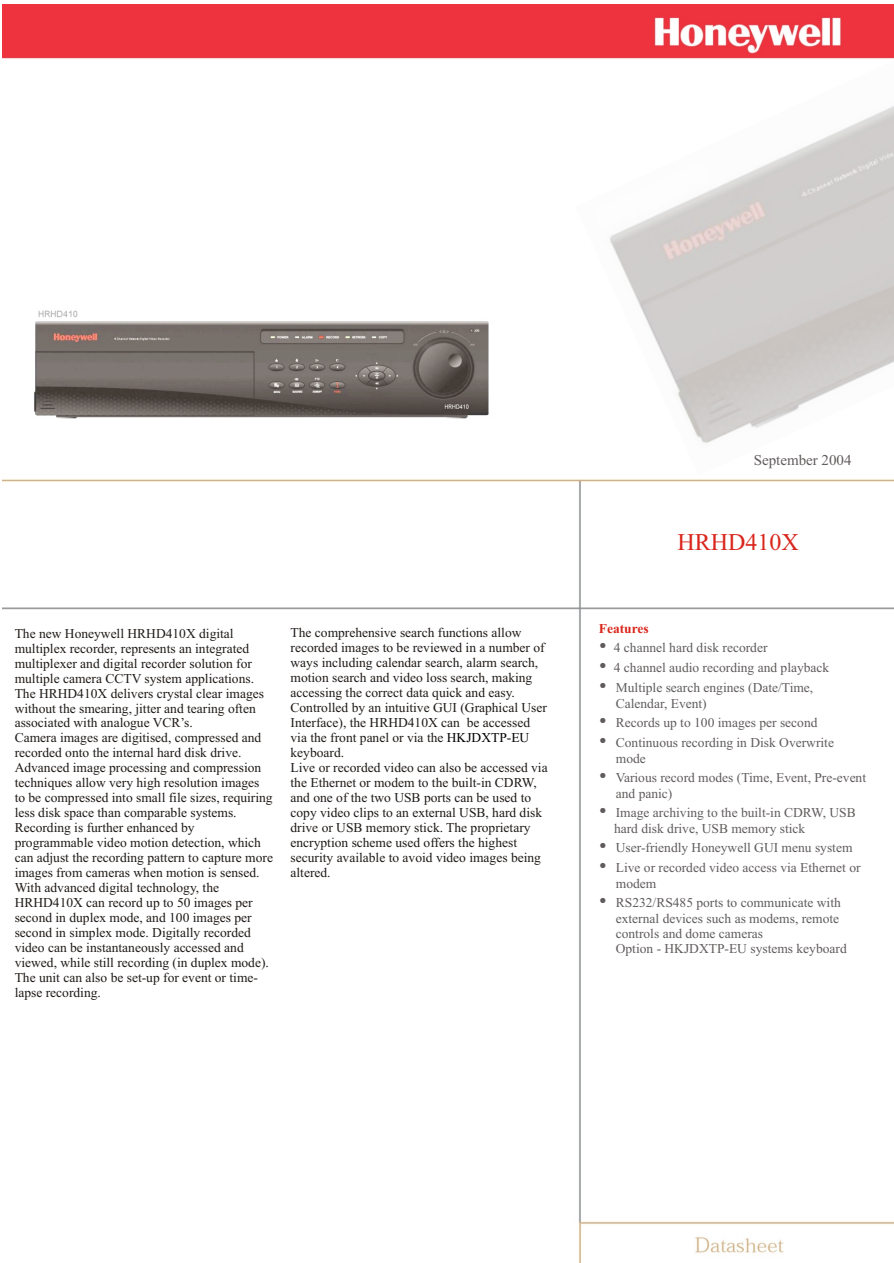
<style>
.page{position:relative;width:894px;height:1263px;background:#fff}
.page>*{position:absolute;margin:0;border:0;box-sizing:border-box;transform-origin:0 0}
.t1{font:24px "Times New Roman";color:#d9261c}
.t2{font:15px "Times New Roman";color:#615c5c}
.t3{font:13.5px/15px "Times New Roman";color:#1f1a17}
.t4{font:13.5px/15.9px "Times New Roman";color:#615c5c}
.t5{font:700 13.5px "Times New Roman";color:#d9261c}
.s1{color:#000}
</style>
<div class="page">
<img style="left:3px;top:4px;width:891px;height:1259px">
<img style="left:28px;top:305px;width:468px;height:120px">
<div style="left:65px;top:276px;width:60px;height:11px;background:#fff"></div>
<img style="left:576px;top:4px;width:318px;height:471px">
<p class="t2" style="left:754px;top:454px;width:99px">September 2004</p>
<h1 class="t1" style="left:678px;top:534px;width:123px">HRHD410X</h1>
<p class="t3" style="left:15px;top:627px;width:260px">The new Honeywell HRHD410X digital multiplex recorder, represents an integrated multiplexer and digital recorder solution for multiple camera CCTV system applications.<br>The HRHD410X delivers crystal clear images without the smearing, jitter and tearing often associated with analogue VCR’s.<br>Camera images are digitised, compressed and recorded onto the internal hard disk drive.<br>Advanced image processing and compression techniques allow very high resolution images to be compressed into small file sizes, requiring less disk space than comparable systems.<br>Recording is further enhanced by programmable video motion detection, which can adjust the recording pattern to capture more images from cameras when motion is sensed.<br>With advanced digital technology, the HRHD410X can record up to 50 images per second in duplex mode, and 100 images per second in simplex mode. Digitally recorded video can be instantaneously accessed and viewed, while still recording (in duplex mode).<br>The unit can also be set-up for event or time&shy;lapse recording.</p>
<p class="t3" style="left:291px;top:627px;width:259px">The comprehensive search functions allow recorded images to be reviewed in a number of ways including calendar search, alarm search, motion search and video loss search, making accessing the correct data quick and easy.<br>Controlled by an intuitive GUI (Graphical User Interface), the HRHD410X can be accessed via the front panel or via the <span class="s1">HKJDXTP-EU </span>keyboard.<br>Live or recorded video can also be accessed via the Ethernet or modem to the built-in CDRW, and one of the two USB ports can be used to copy video clips to an external USB, hard disk drive or USB memory stick. The proprietary encryption scheme used offers the highest security available to avoid video images being altered.</p>
<p class="t5" style="left:599px;top:624px;width:51px">Features</p>
<p class="t4" style="left:599px;top:641px;width:170px">• 4 channel hard disk recorder</p>
<p class="t4" style="left:599px;top:661px;width:232px">• 4 channel audio recording and playback</p>
<p class="t4" style="left:616px;top:681px;width:199px;text-indent:-17px">• Multiple search engines (Date/Time,<br>Calendar, Event)</p>
<p class="t4" style="left:599px;top:716px;width:220px">• Records up to 100 images per second</p>
<p class="t4" style="left:616px;top:736px;width:220px;text-indent:-17px">• Continuous recording in Disk Overwrite mode</p>
<p class="t4" style="left:616px;top:771px;width:252px;text-indent:-17px">• Various record modes (Time, Event, Pre-event and panic)</p>
<p class="t4" style="left:614px;top:806px;width:243px;text-indent:-15px">• Image archiving to the built-in CDRW, USB hard disk drive, USB memory stick</p>
<p class="t4" style="left:599px;top:841px;width:255px">• User-friendly Honeywell GUI menu system</p>
<p class="t4" style="left:616px;top:861px;width:246px;text-indent:-17px">• Live or recorded video access via Ethernet or modem</p>
<p class="t4" style="left:616px;top:896px;width:232px;line-height:15.3px;text-indent:-17px">• RS232/RS485 ports to communicate with external devices such as modems, remote controls and dome cameras<br>Option - HKJDXTP-EU systems keyboard</p>
</div>
